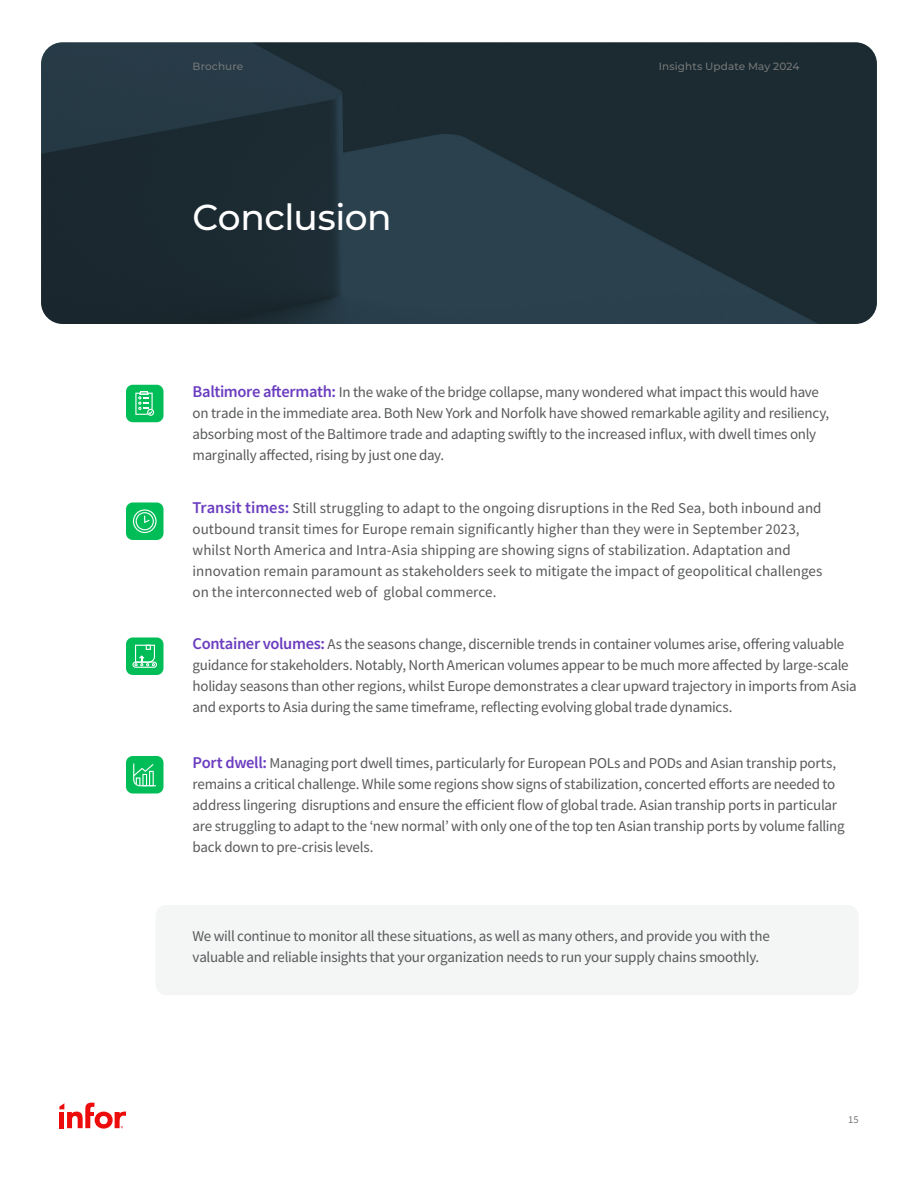
<style>
.page{position:relative;width:918px;height:1188px;background:#fff}
.page>*{position:absolute;margin:0;border:0;box-sizing:border-box;transform-origin:0 0}
.t1{font:100 36px "Montserrat";letter-spacing:-.015em;color:#fff}
.t2{font:15px/21px "Source Sans Pro";letter-spacing:-.015em;color:#58595b}
.t3{font:100 10.5px "Montserrat";letter-spacing:.01em;color:#747777}
.t4{font:10.5px "Source Sans Pro";color:#747777}
.s1{font-weight:600;font-size:16.5px;color:#6b3dbf}
</style>
<div class="page">
<img style="left:41px;top:42px;width:836px;height:282px">
<svg style="left:59px;top:1103px;width:67px;height:26px"></svg>
<div style="left:126px;top:385px;width:37px;height:37px;background:#00bd58;border-radius:7px"></div>
<svg style="left:135px;top:391px;width:19px;height:25px"></svg>
<div style="left:126px;top:503px;width:37px;height:37px;background:#00bd58;border-radius:7px"></div>
<svg style="left:133px;top:509px;width:24px;height:24px"></svg>
<div style="left:126px;top:638px;width:37px;height:37px;background:#00bd58;border-radius:7px"></div>
<svg style="left:132px;top:645px;width:25px;height:23px"></svg>
<div style="left:126px;top:756px;width:37px;height:37px;background:#00bd58;border-radius:7px"></div>
<svg style="left:133px;top:763px;width:23px;height:23px"></svg>
<div style="left:156px;top:905px;width:703px;height:90px;background:#f4f5f5;border-radius:11px"></div>
<p class="t3" style="left:193px;top:59px;width:52px">Brochure</p>
<p class="t3" style="left:659px;top:59px;width:142px">Insights Update May 2024</p>
<h1 class="t1" style="left:193px;top:193px;width:201px">Conclusion</h1>
<p class="t2" style="left:193px;top:382px;width:638px"><span class="s1">Baltimore aftermath:</span> In the wake of the bridge collapse, many wondered what impact this would have on trade in the immediate area. Both New York and Norfolk have showed remarkable agility and resiliency, absorbing most of the Baltimore trade and adapting swiftly to the increased influx, with dwell times only marginally affected, rising by just one day.</p>
<p class="t2" style="left:193px;top:497px;width:631px"><span class="s1">Transit times:</span> Still struggling to adapt to the ongoing disruptions in the Red Sea, both inbound and outbound transit times for Europe remain significantly higher than they were in September 2023, whilst North America and Intra-Asia shipping are showing signs of stabilization. Adaptation and innovation remain paramount as stakeholders seek to mitigate the impact of geopolitical challenges on the interconnected web of global commerce.</p>
<p class="t2" style="left:193px;top:634px;width:666px"><span class="s1">Container volumes:</span> As the seasons change, discernible trends in container volumes arise, offering valuable guidance for stakeholders. Notably, North American volumes appear to be much more affected by large-scale holiday seasons than other regions, whilst Europe demonstrates a clear upward trajectory in imports from Asia and exports to Asia during the same timeframe, reflecting evolving global trade dynamics.</p>
<p class="t2" style="left:193px;top:752px;width:654px"><span class="s1">Port dwell:</span> Managing port dwell times, particularly for European POLs and PODs and Asian tranship ports, remains a critical challenge. While some regions show signs of stabilization, concerted efforts are needed to address lingering disruptions and ensure the efficient flow of global trade. Asian tranship ports in particular are struggling to adapt to the ‘new normal’ with only one of the top ten Asian tranship ports by volume falling back down to pre-crisis levels.</p>
<p class="t2" style="left:193px;top:926px;width:579px">We will continue to monitor all these situations, as well as many others, and provide you with the valuable and reliable insights that your organization needs to run your supply chains smoothly.</p>
<p class="t4" style="left:848px;top:1113px;width:12px">15</p>
</div>
